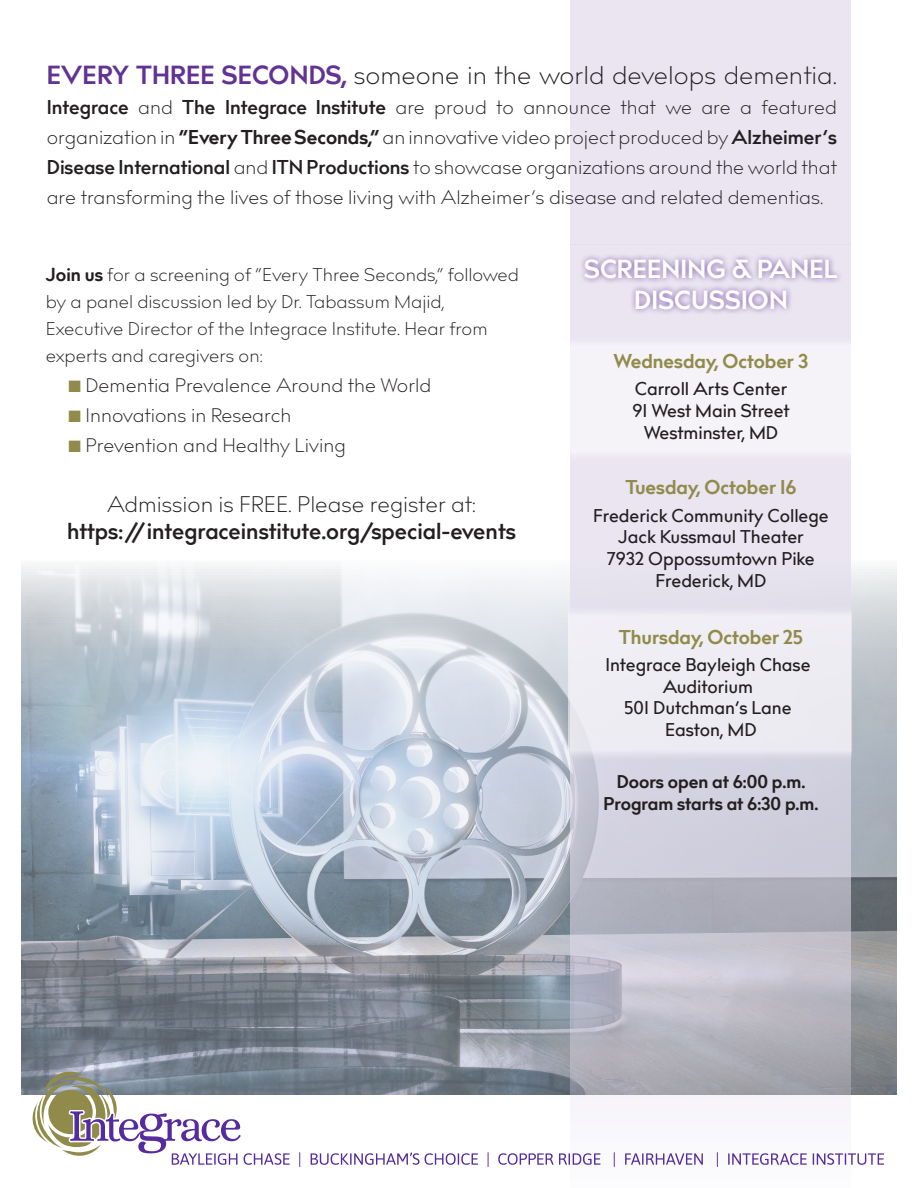
<style>
.page{position:relative;width:918px;height:1188px;background:#fff}
.page>*{position:absolute;margin:0;border:0;box-sizing:border-box;transform-origin:0 0}
.t1{font:300 25.5px "billcorporatenarrow";color:#231f20}
.t2{font:700 25.5px/30.6px "billcorporatenarrow";letter-spacing:.01em;color:#fff;text-align:center}
.t3{font:600 22.5px "billcorporatenarrow";color:#231f20}
.t4{font:300 22.5px "billcorporatenarrow";color:#231f20}
.t5{font:300 19.5px/30px "billcorporatenarrow";color:#231f20;text-align:justify}
.t6{font:700 19.5px "billcorporatenarrow";color:#918b4b}
.t7{font:300 18.3px/27px "billcorporatenarrow";color:#231f20}
.t8{font:500 18px/21.6px "billcorporatenarrow";color:#231f20;text-align:center}
.t9{font:700 18px "billcorporatenarrow";color:#231f20}
.s1{font-weight:700;color:#623393}
.s2{font-weight:600}
.s3{font-weight:700}
.s4{color:#918b4b}
</style>
<div class="page">
<img style="left:22px;top:560px;width:874px;height:534px">
<svg style="left:571px;top:244px;width:280px;height:923px;background:#d1cfda"></svg>
<div style="left:571px;top:0;width:280px;height:244px;background:#eae5f1"></div>
<svg style="left:29px;top:1068px;width:261px;height:97px"></svg>
<svg style="left:299px;top:1152px;width:1px;height:15px"></svg>
<svg style="left:311px;top:1153px;width:167px;height:12px"></svg>
<svg style="left:488px;top:1152px;width:1px;height:15px"></svg>
<svg style="left:498px;top:1153px;width:102px;height:12px"></svg>
<svg style="left:614px;top:1152px;width:1px;height:15px"></svg>
<svg style="left:625px;top:1153px;width:78px;height:12px"></svg>
<svg style="left:717px;top:1152px;width:1px;height:15px"></svg>
<svg style="left:728px;top:1153px;width:79px;height:12px"></svg>
<svg style="left:813px;top:1153px;width:71px;height:12px"></svg>
<div style="left:579px;top:254px;width:265px;height:61px;background:#623393;opacity:.75"></div>
<div style="left:571px;top:334px;width:283px;height:130px;background:#f5f2f8"></div>
<svg style="left:568px;top:604px;width:283px;height:159px;background:#ebeaf1"></svg>
<p class="t1" style="left:47px;top:57px;width:792px"><span class="s1">EVERY THREE SECONDS,</span> someone in the world develops dementia.</p>
<p class="t5" style="left:47px;top:93px;width:792px"><span class="s2">Integrace</span> and <span class="s2">The Integrace Institute</span> are proud to announce that we are a featured organization in <span class="s3">“Every Three Seconds,”</span> an innovative video project produced by <span class="s2">Alzheimer’s Disease International</span> and <span class="s2">ITN Productions</span> to showcase organizations around the world that are transforming the lives of those living with Alzheimer’s disease and related dementias.</p>
<p class="t7" style="left:46px;top:262px;width:475px"><span class="s3">Join us</span> for a screening of “Every Three Seconds,” followed by a panel discussion led by Dr. Tabassum Majid, Executive Director of the Integrace Institute. Hear from experts and caregivers on:</p>
<p class="t5" style="left:68px;top:371px;width:364px"><span class="s4">■</span> Dementia Prevalence Around the World</p>
<p class="t5" style="left:68px;top:401px;width:225px"><span class="s4">■</span> Innovations in Research</p>
<p class="t5" style="left:68px;top:431px;width:279px"><span class="s4">■</span> Prevention and Healthy Living</p>
<p class="t4" style="left:107px;top:489px;width:370px">Admission is FREE. Please register at:</p>
<p class="t3" style="left:67px;top:516px;width:450px">https://integraceinstitute.org/special-events</p>
<p class="t2" style="left:584px;top:255px;width:255px">SCREENING &amp; PANEL<br>DISCUSSION</p>
<p class="t6" style="left:614px;top:347px;width:196px">Wednesday, October 3</p>
<p class="t8" style="left:635px;top:379px;width:154px">Carroll Arts Center</p>
<p class="t8" style="left:632px;top:401px;width:159px">91 West Main Street</p>
<p class="t8" style="left:644px;top:422px;width:136px">Westminster, MD</p>
<p class="t6" style="left:625px;top:473px;width:173px">Tuesday, October 16</p>
<p class="t8" style="left:593px;top:505px;width:237px">Frederick Community College<br>Jack Kussmaul Theater</p>
<p class="t8" style="left:607px;top:548px;width:209px">7932 Oppossumtown Pike</p>
<p class="t8" style="left:656px;top:570px;width:112px">Frederick, MD</p>
<p class="t6" style="left:619px;top:623px;width:186px">Thursday, October 25</p>
<p class="t8" style="left:605px;top:655px;width:207px">Integrace Bayleigh Chase<br>Auditorium</p>
<p class="t8" style="left:624px;top:698px;width:169px">501 Dutchman’s Lane</p>
<p class="t8" style="left:665px;top:719px;width:93px">Easton, MD</p>
<p class="t9" style="left:617px;top:769px;width:190px">Doors open at 6:00 p.m.</p>
<p class="t9" style="left:603px;top:791px;width:217px">Program starts at 6:30 p.m.</p>
</div>
